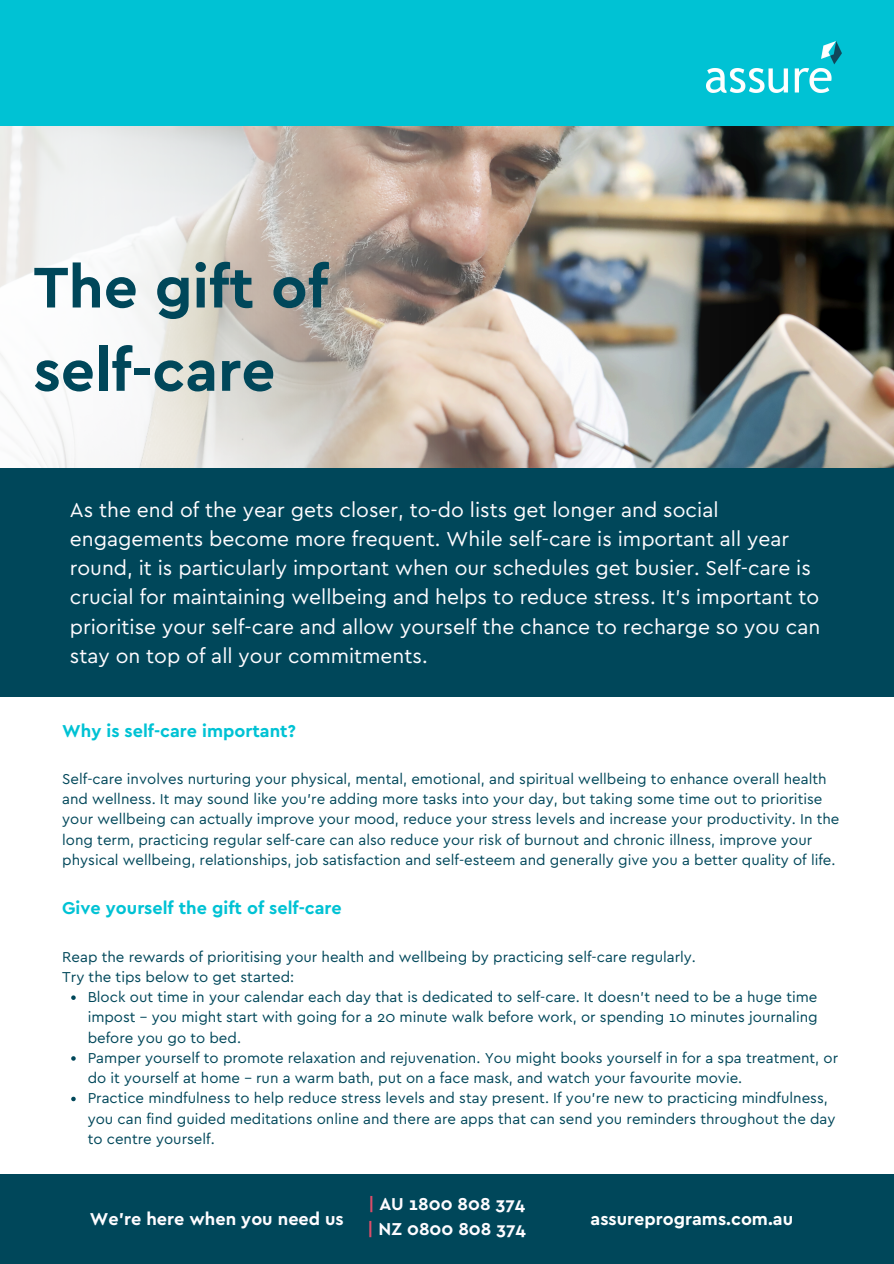
<style>
.page{position:relative;width:894px;height:1264px;background:#fff}
.page>*{position:absolute;margin:0;border:0;box-sizing:border-box;transform-origin:0 0}
.t1{font:700 60px/83.2px "Cera Basic";color:#00475a}
.t2{font:21px/29.2px "Cera Basic";color:#fefcff}
.t3{font:700 18px "Cera Basic";color:#00c2d4}
.t4{font:700 18px/24.8px "Cera Basic";color:#fefcff}
.t5{font:700 18px "Cera Basic";color:#fff}
.t6{font:15px/20.2px "Cera Basic";color:#00475a}
.s1{color:#db4d69}
</style>
<div class="page">
<img style="left:806px;top:126px;width:87px;height:342px">
<div style="left:0;top:468px;width:893px;height:229px;background:#00475a"></div>
<img style="left:0;top:126px;width:806px;height:342px">
<div style="left:0;top:0;width:893px;height:126px;background:#00c2d4"></div>
<img style="left:706px;top:41px;width:135px;height:52px">
<div style="left:0;top:1174px;width:893px;height:89px;background:#00475a"></div>
<svg style="left:71px;top:995px;width:5px;height:4px"></svg>
<svg style="left:71px;top:1056px;width:5px;height:4px"></svg>
<svg style="left:71px;top:1096px;width:5px;height:5px"></svg>
<p class="t1" style="left:33px;top:241px;width:296px">The gift of self-care</p>
<p class="t2" style="left:70px;top:493px;width:751px">As the end of the year gets closer, to-do lists get longer and social engagements become more frequent. While self-care is important all year round, it is particularly important when our schedules get busier. Self-care is crucial for maintaining wellbeing and helps to reduce stress. It’s important to prioritise your self-care and allow yourself the chance to recharge so you can stay on top of all your commitments.</p>
<p class="t3" style="left:62px;top:718px;width:235px">Why is self-care important?</p>
<h4 class="t6" style="left:62px;top:767px;width:778px">Self-care involves nurturing your physical, mental, emotional, and spiritual wellbeing to enhance overall health and wellness. It may sound like you’re adding more tasks into your day, but taking some time out to prioritise your wellbeing can actually improve your mood, reduce your stress levels and increase your productivity. In the long term, practicing regular self-care can also reduce your risk of burnout and chronic illness, improve your physical wellbeing, relationships, job satisfaction and self-esteem and generally give you a better quality of life.</h4>
<p class="t3" style="left:62px;top:896px;width:281px">Give yourself the gift of self-care</p>
<p class="t6" style="left:62px;top:945px;width:635px">Reap the rewards of prioritising your health and wellbeing by practicing self-care regularly.</p>
<p class="t6" style="left:62px;top:965px;width:233px">Try the tips below to get started:</p>
<p class="t6" style="left:88px;top:985px;width:731px;text-align:justify">Block out time in your calendar each day that is dedicated to self-care. It doesn’t need to be a huge time impost – you might start with going for a 20 minute walk before work, or spending 10 minutes journaling before you go to bed.</p>
<p class="t6" style="left:88px;top:1046px;width:751px">Pamper yourself to promote relaxation and rejuvenation. You might books yourself in for a spa treatment, or do it yourself at home – run a warm bath, put on a face mask, and watch your favourite movie.</p>
<h4 class="t6" style="left:88px;top:1087px;width:749px">Practice mindfulness to help reduce stress levels and stay present. If you’re new to practicing mindfulness, you can find guided meditations online and there are apps that can send you reminders throughout the day to centre yourself.</h4>
<h4 class="t4" style="left:367px;top:1190px;width:160px"><span class="s1">|</span> AU 1800 808 374 <span class="s1">|</span> NZ 0800 808 374</h4>
<h1 class="t4" style="left:90px;top:1204px;width:255px">We’re here when you need us</h1>
<h2 class="t5" style="left:590px;top:1206px;width:204px">assureprograms.com.au</h2>
</div>
